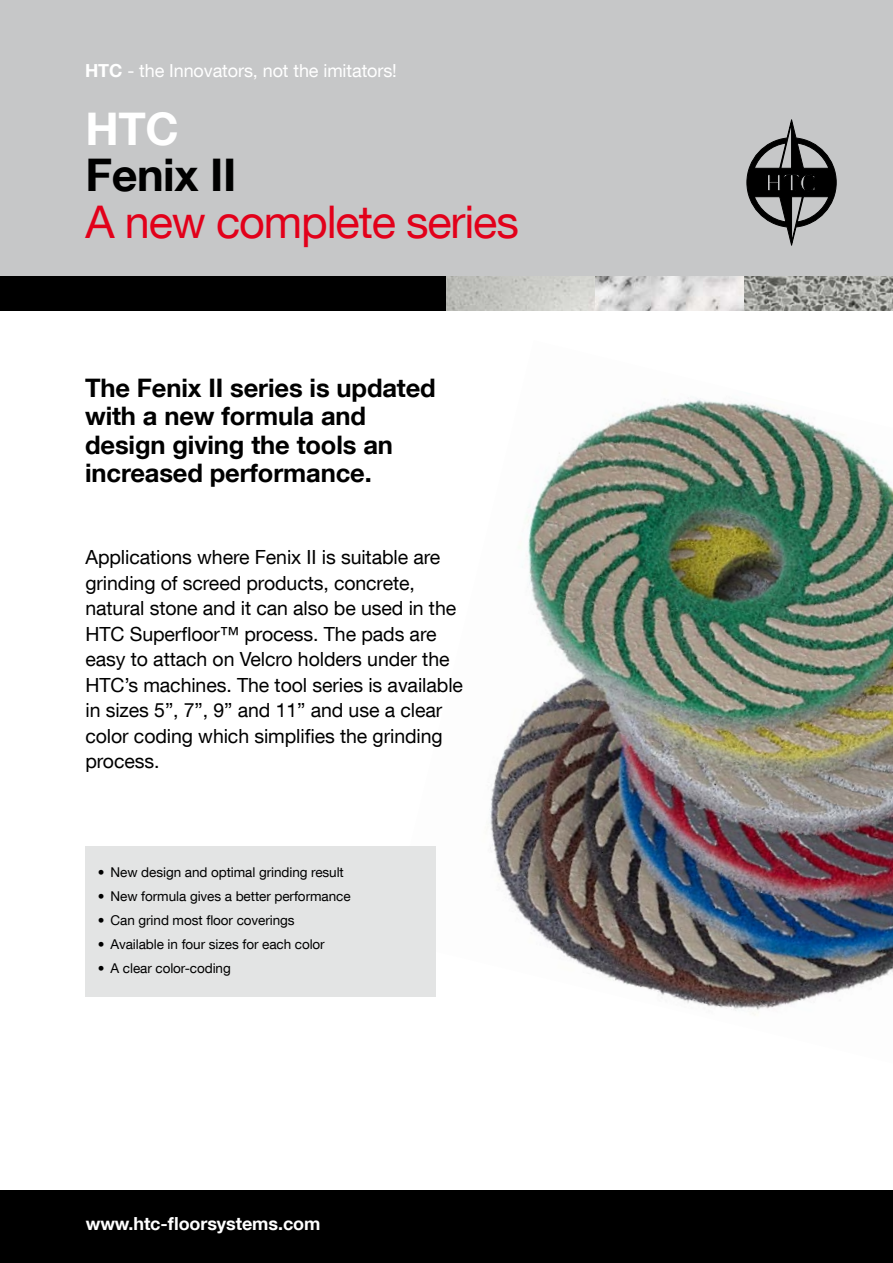
<style>
.page{position:relative;width:893px;height:1263px;background:#fff}
.page>*{position:absolute;margin:0;border:0;box-sizing:border-box;transform-origin:0 0}
.t1{font:45px "Helvetica Neue LT Com";letter-spacing:-.025em;color:#e2001a}
.t2{font:700 45px "Helvetica Neue LT Com";letter-spacing:-.01em;color:#000}
.t3{font:700 45px "Helvetica Neue LT Com";color:#fff}
.t4{font:700 25.5px/28.5px "Helvetica Neue LT Com";letter-spacing:-.005em;color:#000}
.t5{font:19.5px/25.5px "Helvetica Neue LT Com";letter-spacing:-.005em;color:#000}
.t6{font:18px "Helvetica Neue LT Com";letter-spacing:-.005em;color:#fff}
.t7{font:700 18px "Helvetica Neue LT Com";letter-spacing:-.005em;color:#fff}
.t8{font:13.5px "Helvetica Neue LT Com";letter-spacing:-.005em;color:#000}
.s1{font-weight:700}
</style>
<div class="page">
<img style="left:435px;top:399px;width:458px;height:616px">
<div style="left:0;top:0;width:893px;height:276px;background:#c6c7c8"></div>
<div style="left:0;top:276px;width:446px;height:34px;background:#000"></div>
<img style="left:446px;top:276px;width:447px;height:34px">
<div style="left:0;top:1191px;width:893px;height:72px;background:#000"></div>
<div style="left:85px;top:846px;width:350px;height:151px;background:#e3e4e4"></div>
<svg style="left:746px;top:119px;width:91px;height:127px"></svg>
<p class="t6" style="left:85px;top:59px;width:313px"><span class="s1">HTC</span> - the Innovators, not the imitators!</p>
<h1 class="t3" style="left:85px;top:100px;width:95px">HTC</h1>
<h1 class="t2" style="left:85px;top:147px;width:152px">Fenix II</h1>
<h1 class="t1" style="left:85px;top:194px;width:435px">A new complete series</h1>
<h2 class="t4" style="left:85px;top:373px;width:352px">The Fenix II series is updated with a new formula and design giving the tools an increased performance.</h2>
<p class="t5" style="left:85px;top:544px;width:379px">Applications where Fenix II is suitable are grinding of screed products, concrete, natural stone and it can also be used in the HTC Superfloor™ process. The pads are easy to attach on Velcro holders under the HTC’s machines. The tool series is available in sizes 5”, 7”, 9” and 11” and use a clear color coding which simplifies the grinding process.</p>
<p class="t8" style="left:98px;top:864px;width:248px">• New design and optimal grinding result</p>
<p class="t8" style="left:98px;top:888px;width:254px">• New formula gives a better performance</p>
<p class="t8" style="left:98px;top:912px;width:198px">• Can grind most floor coverings</p>
<p class="t8" style="left:98px;top:936px;width:228px">• Available in four sizes for each color</p>
<p class="t8" style="left:98px;top:960px;width:134px">• A clear color-coding</p>
<p class="t7" style="left:86px;top:1212px;width:236px">www.htc-floorsystems.com</p>
</div>
